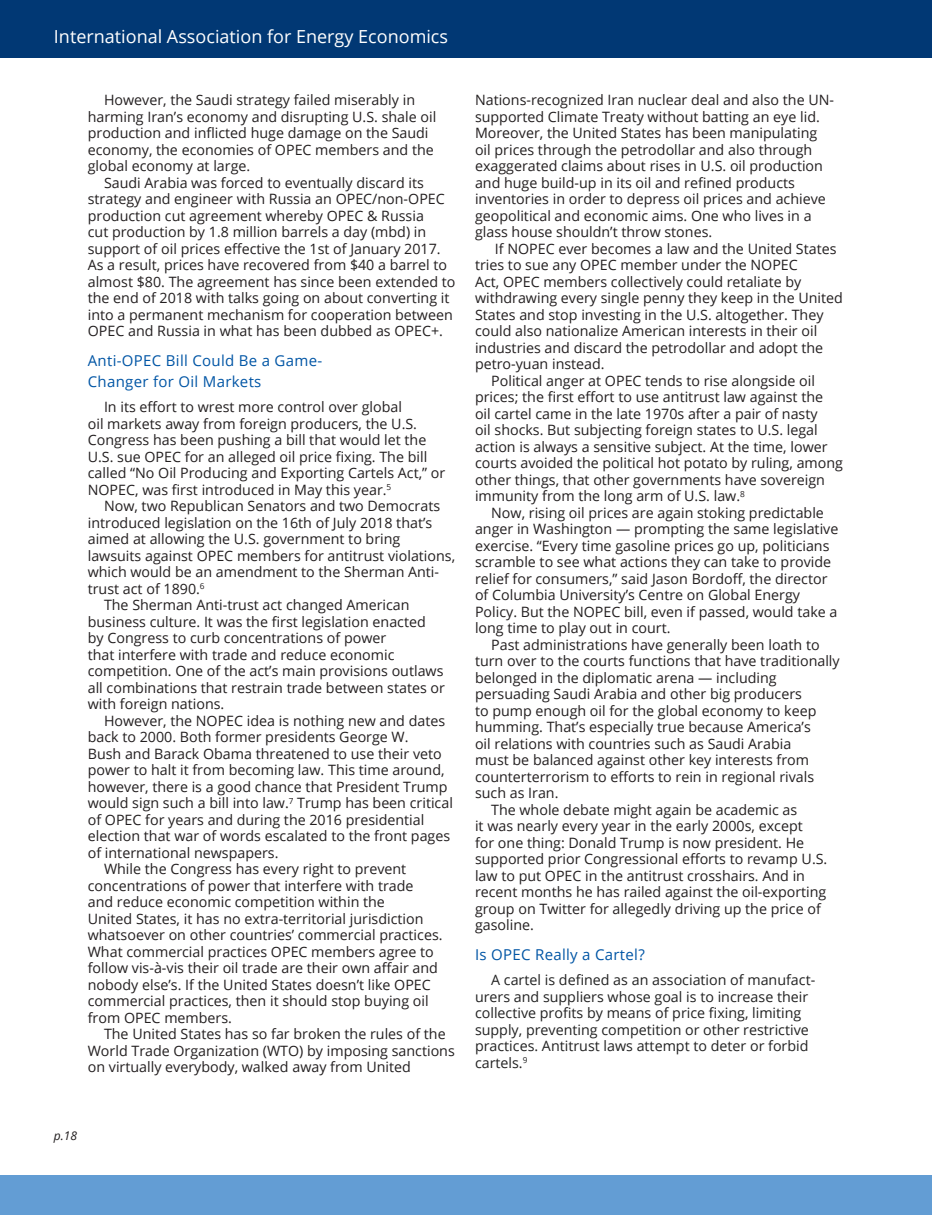
<style>
.page{position:relative;width:932px;height:1215px;background:#fff}
.page>*{position:absolute;margin:0;border:0;box-sizing:border-box;transform-origin:0 0}
.t1{font:18px "Open Sans";color:#fff}
.t2{font:15px/21px "Open Sans";letter-spacing:.02em;color:#0155a5}
.t3{font:14.25px/16.5px "Open Sans";color:#231f20}
.t4{font:14.25px/16.5px "Open Sans";color:#222}
.t5{font:italic 12px "Open Sans";color:#231f20}
</style>
<div class="page">
<div style="left:0;top:1176px;width:918px;height:39px;background:#639dd4"></div>
<div style="left:0;top:1px;width:918px;height:57px;background:#013874"></div>
<div style="left:918px;top:1176px;width:14px;height:39px;background:#639dd4"></div>
<div style="left:918px;top:1px;width:14px;height:57px;background:#013874"></div>
<p class="t1" style="left:54px;top:25px;width:396px">International Association for Energy Economics</p>
<p class="t3" style="left:88px;top:92px;width:350px;text-indent:16px">However, the Saudi strategy failed miserably in harming Iran’s economy and disrupting U.S. shale oil production and inflicted huge damage on the Saudi economy, the economies of OPEC members and the global economy at large.</p>
<p class="t3" style="left:88px;top:174px;width:369px;text-indent:16px">Saudi Arabia was forced to eventually discard its strategy and engineer with Russia an OPEC/non-OPEC production cut agreement whereby OPEC &amp; Russia<br>cut production by 1.8 million barrels a day (mbd) in support of oil prices effective the 1st of January 2017.<br>As a result, prices have recovered from $40 a barrel to almost $80. The agreement has since been extended to the end of 2018 with talks going on about converting it into a permanent mechanism for cooperation between OPEC and Russia in what has been dubbed as OPEC+.</p>
<p class="t2" style="left:88px;top:350px;width:236px">Anti-OPEC Bill Could Be a Game-<br>Changer for Oil Markets</p>
<p class="t3" style="left:88px;top:399px;width:359px;text-indent:16px">In its effort to wrest more control over global<br>oil markets away from foreign producers, the U.S.<br>Congress has been pushing a bill that would let the U.S. sue OPEC for an alleged oil price fixing. The bill called “No Oil Producing and Exporting Cartels Act,” or NOPEC, was first introduced in May this year.<sup>5</sup></p>
<p class="t3" style="left:104px;top:498px;width:338px">Now, two Republican Senators and two Democrats</p>
<p class="t3" style="left:88px;top:514px;width:346px">introduced legislation on the 16th of July 2018 that’s</p>
<p class="t3" style="left:88px;top:531px;width:314px">aimed at allowing the U.S. government to bring</p>
<p class="t3" style="left:88px;top:547px;width:369px">lawsuits against OPEC members for antitrust violations,</p>
<p class="t3" style="left:88px;top:564px;width:353px">which would be an amendment to the Sherman Anti-</p>
<p class="t3" style="left:88px;top:580px;width:118px">trust act of 1890.<sup>6</sup></p>
<p class="t3" style="left:104px;top:597px;width:307px">The Sherman Anti-trust act changed American</p>
<p class="t3" style="left:88px;top:613px;width:339px">business culture. It was the first legislation enacted</p>
<p class="t3" style="left:88px;top:630px;width:300px">by Congress to curb concentrations of power</p>
<p class="t3" style="left:88px;top:646px;width:308px">that interfere with trade and reduce economic</p>
<p class="t3" style="left:88px;top:663px;width:357px">competition. One of the act’s main provisions outlaws</p>
<p class="t3" style="left:88px;top:679px;width:359px">all combinations that restrain trade between states or</p>
<p class="t3" style="left:88px;top:696px;width:138px">with foreign nations.</p>
<p class="t3" style="left:104px;top:712px;width:343px">However, the NOPEC idea is nothing new and dates</p>
<p class="t3" style="left:88px;top:729px;width:322px">back to 2000. Both former presidents George W.</p>
<p class="t3" style="left:88px;top:745px;width:355px">Bush and Barack Obama threatened to use their veto</p>
<p class="t3" style="left:88px;top:762px;width:358px">power to halt it from becoming law. This time around,</p>
<p class="t3" style="left:88px;top:778px;width:361px">however, there is a good chance that President Trump</p>
<p class="t3" style="left:88px;top:795px;width:366px">would sign such a bill into law.<sup>7</sup> Trump has been critical</p>
<p class="t3" style="left:88px;top:811px;width:338px">of OPEC for years and during the 2016 presidential</p>
<p class="t3" style="left:88px;top:828px;width:364px">election that war of words escalated to the front pages</p>
<p class="t3" style="left:88px;top:844px;width:192px">of international newspapers.</p>
<p class="t3" style="left:104px;top:861px;width:304px">While the Congress has every right to prevent</p>
<p class="t3" style="left:88px;top:877px;width:327px">concentrations of power that interfere with trade</p>
<p class="t3" style="left:88px;top:894px;width:298px">and reduce economic competition within the</p>
<p class="t3" style="left:88px;top:910px;width:337px">United States, it has no extra-territorial jurisdiction</p>
<p class="t3" style="left:88px;top:927px;width:356px">whatsoever on other countries’ commercial practices.</p>
<p class="t3" style="left:88px;top:943px;width:347px">What commercial practices OPEC members agree to</p>
<p class="t3" style="left:88px;top:960px;width:352px">follow vis-à-vis their oil trade are their own affair and</p>
<p class="t3" style="left:88px;top:976px;width:344px">nobody else’s. If the United States doesn’t like OPEC</p>
<p class="t3" style="left:88px;top:993px;width:342px">commercial practices, then it should stop buying oil</p>
<p class="t3" style="left:88px;top:1009px;width:146px">from OPEC members.</p>
<p class="t3" style="left:104px;top:1026px;width:343px">The United States has so far broken the rules of the</p>
<p class="t3" style="left:88px;top:1042px;width:368px">World Trade Organization (WTO) by imposing sanctions</p>
<p class="t3" style="left:88px;top:1059px;width:325px">on virtually everybody, walked away from United</p>
<p class="t3" style="left:475px;top:92px;width:360px">Nations-recognized Iran nuclear deal and also the UN&shy;supported Climate Treaty without batting an eye lid.<br>Moreover, the United States has been manipulating oil prices through the petrodollar and also through exaggerated claims about rises in U.S. oil production and huge build-up in its oil and refined products inventories in order to depress oil prices and achieve geopolitical and economic aims. One who lives in a glass house shouldn’t throw stones.</p>
<p class="t3" style="left:495px;top:240px;width:343px">If NOPEC ever becomes a law and the United States</p>
<p class="t3" style="left:475px;top:257px;width:324px">tries to sue any OPEC member under the NOPEC</p>
<p class="t3" style="left:475px;top:273px;width:328px">Act, OPEC members collectively could retaliate by</p>
<p class="t3" style="left:475px;top:290px;width:369px">withdrawing every single penny they keep in the United</p>
<p class="t3" style="left:475px;top:306px;width:350px">States and stop investing in the U.S. altogether. They</p>
<p class="t3" style="left:475px;top:323px;width:344px">could also nationalize American interests in their oil</p>
<p class="t3" style="left:475px;top:339px;width:350px">industries and discard the petrodollar and adopt the</p>
<p class="t3" style="left:475px;top:356px;width:131px">petro-yuan instead.</p>
<p class="t3" style="left:491px;top:372px;width:325px">Political anger at OPEC tends to rise alongside oil</p>
<p class="t3" style="left:475px;top:389px;width:349px">prices; the first effort to use antitrust law against the</p>
<p class="t3" style="left:475px;top:405px;width:344px">oil cartel came in the late 1970s after a pair of nasty</p>
<p class="t3" style="left:475px;top:422px;width:344px">oil shocks. But subjecting foreign states to U.S. legal</p>
<p class="t3" style="left:475px;top:438px;width:354px">action is always a sensitive subject. At the time, lower</p>
<p class="t3" style="left:475px;top:455px;width:369px">courts avoided the political hot potato by ruling, among</p>
<p class="t3" style="left:475px;top:471px;width:351px">other things, that other governments have sovereign</p>
<p class="t3" style="left:475px;top:488px;width:271px">immunity from the long arm of U.S. law.<sup>8</sup></p>
<p class="t3" style="left:491px;top:504px;width:334px">Now, rising oil prices are again stoking predictable</p>
<p class="t3" style="left:475px;top:521px;width:365px">anger in Washington — prompting the same legislative</p>
<p class="t3" style="left:475px;top:537px;width:356px">exercise. “Every time gasoline prices go up, politicians</p>
<p class="t3" style="left:475px;top:554px;width:358px">scramble to see what actions they can take to provide</p>
<p class="t3" style="left:475px;top:570px;width:354px">relief for consumers,” said Jason Bordoff, the director</p>
<p class="t3" style="left:475px;top:587px;width:326px">of Columbia University’s Centre on Global Energy</p>
<p class="t3" style="left:475px;top:603px;width:364px">Policy. But the NOPEC bill, even if passed, would take a</p>
<p class="t3" style="left:475px;top:620px;width:197px">long time to play out in court.</p>
<p class="t3" style="left:491px;top:636px;width:330px">Past administrations have generally been loath to</p>
<p class="t3" style="left:475px;top:653px;width:366px">turn over to the courts functions that have traditionally</p>
<p class="t3" style="left:475px;top:669px;width:303px">belonged in the diplomatic arena — including</p>
<p class="t3" style="left:475px;top:686px;width:328px">persuading Saudi Arabia and other big producers</p>
<p class="t3" style="left:475px;top:702px;width:343px">to pump enough oil for the global economy to keep</p>
<p class="t3" style="left:475px;top:719px;width:337px">humming. That’s especially true because America’s</p>
<p class="t3" style="left:475px;top:735px;width:318px">oil relations with countries such as Saudi Arabia</p>
<p class="t3" style="left:475px;top:752px;width:335px">must be balanced against other key interests from</p>
<p class="t3" style="left:475px;top:768px;width:341px">counterterrorism to efforts to rein in regional rivals</p>
<p class="t3" style="left:475px;top:785px;width:85px">such as Iran.</p>
<p class="t3" style="left:491px;top:801px;width:307px">The whole debate might again be academic as</p>
<p class="t3" style="left:475px;top:818px;width:329px">it was nearly every year in the early 2000s, except</p>
<p class="t3" style="left:475px;top:834px;width:331px">for one thing: Donald Trump is now president. He</p>
<p class="t3" style="left:475px;top:851px;width:354px">supported prior Congressional efforts to revamp U.S.</p>
<p class="t3" style="left:475px;top:867px;width:331px">law to put OPEC in the antitrust crosshairs. And in</p>
<p class="t3" style="left:475px;top:884px;width:353px">recent months he has railed against the oil-exporting</p>
<p class="t3" style="left:475px;top:900px;width:347px">group on Twitter for allegedly driving up the price of</p>
<p class="t3" style="left:475px;top:917px;width:60px">gasoline.</p>
<p class="t2" style="left:475px;top:944px;width:171px">Is OPEC Really a Cartel?</p>
<p class="t4" style="left:475px;top:972px;width:342px;text-indent:16px">A cartel is defined as an association of manufact&shy;urers and suppliers whose goal is to increase their collective profits by means of price fixing, limiting supply, preventing competition or other restrictive practices. Antitrust laws attempt to deter or forbid cartels.<sup>9</sup></p>
<p class="t5" style="left:54px;top:1127px;width:25px">p.18</p>
</div>
